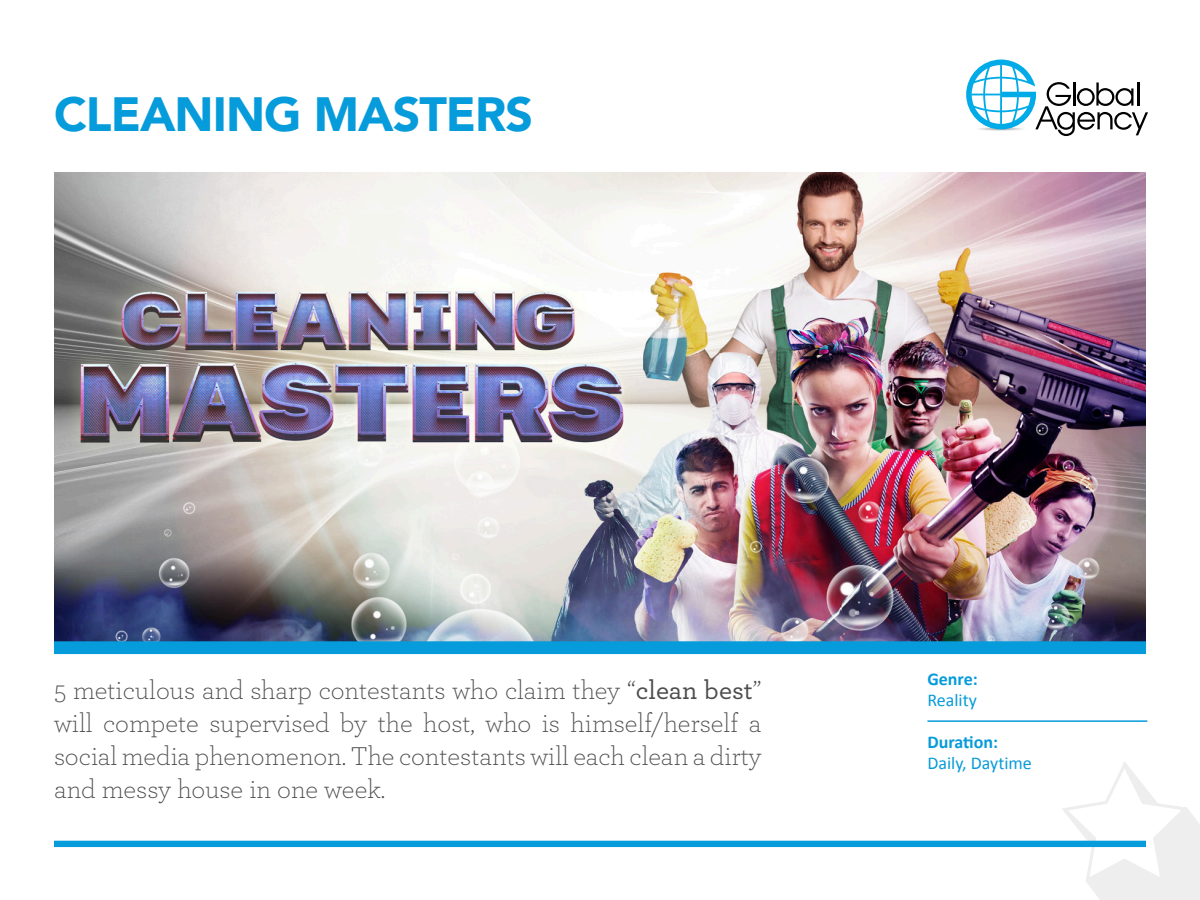
<style>
.page{position:relative;width:1200px;height:900px;background:#fff}
.page>*{position:absolute;margin:0;border:0;box-sizing:border-box;transform-origin:0 0}
.t1{font:900 48px "Avenir";letter-spacing:-.02em;color:#069bda}
.metin{font:300 27px/33px "Archer";color:#4d4d4d;text-align:justify}
.t2{font:18px "Calibri";color:#069bda}
.t3{font:700 18px "Calibri";color:#069bda}
.s1{font-weight:500}
</style>
<div class="page">
<img style="left:54px;top:172px;width:1092px;height:469px">
<div style="left:54px;top:641px;width:1092px;height:13px;background:#069bda"></div>
<hr style="left:927px;top:720px;width:220px;height:2px;background:#069bda">
<svg style="left:1058px;top:762px;width:142px;height:138px"></svg>
<div style="left:54px;top:841px;width:1092px;height:6px;background:#069bda"></div>
<svg style="left:966px;top:60px;width:182px;height:76px"></svg>
<p class="t1" style="left:54px;top:73px;width:480px">CLEANING MASTERS</p>
<p class="metin" style="left:54px;top:673px;width:709px">5 meticulous and sharp contestants who claim they “<span class="s1">clean best</span>” will compete supervised by the host, who is himself/herself a social media phenomenon. The contestants will each clean a dirty and messy house in one week.</p>
<p class="t3" style="left:927px;top:668px;width:52px">Genre:</p>
<p class="t2" style="left:927px;top:689px;width:51px">Reality</p>
<p class="t3" style="left:927px;top:731px;width:72px">Duration:</p>
<p class="t2" style="left:927px;top:752px;width:106px">Daily, Daytime</p>
</div>
